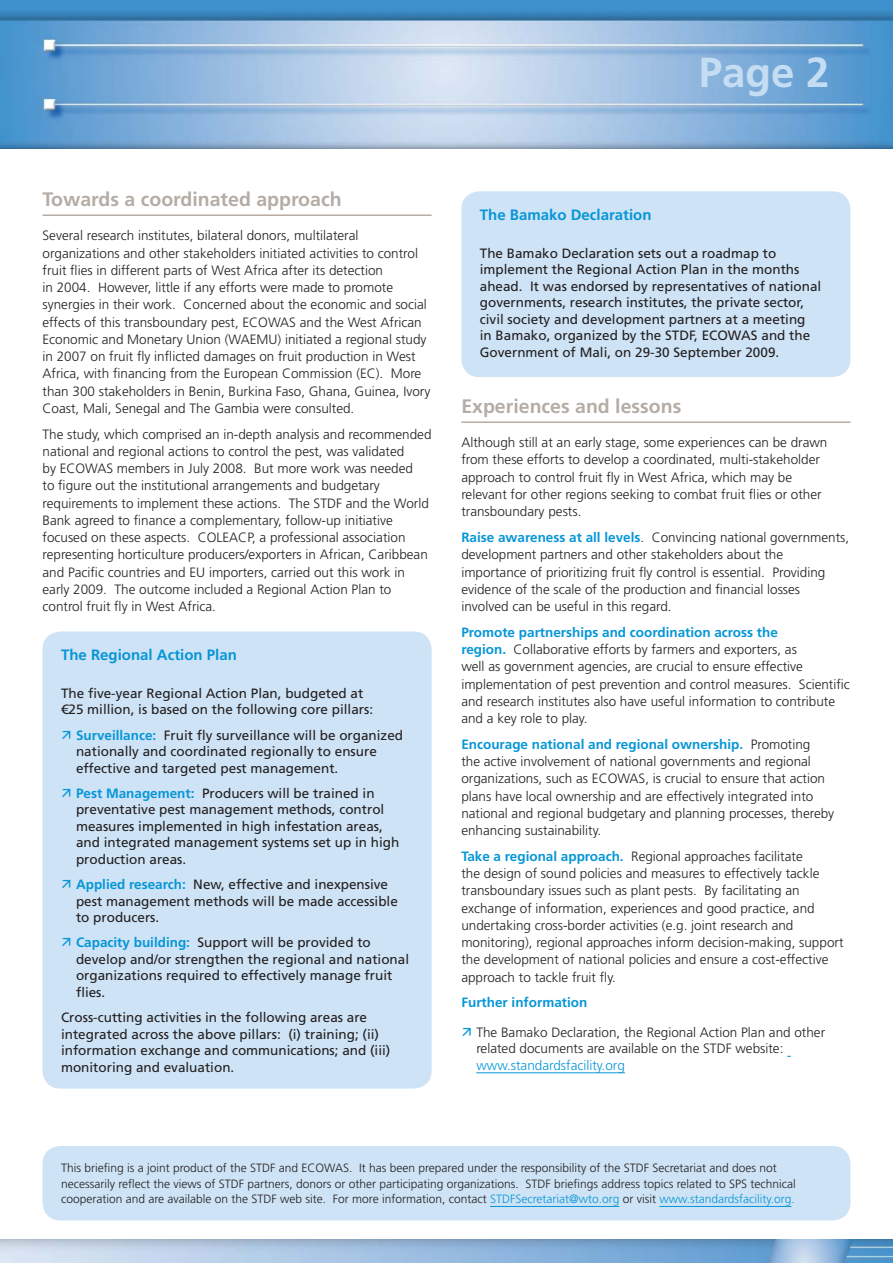
<style>
.page{position:relative;width:893px;height:1263px;background:#fff}
.page>*{position:absolute;margin:0;border:0;box-sizing:border-box;transform-origin:0 0}
.t1{font:700 42px "Frutiger LT Std";color:#c4ddf2}
.t2{font:700 19.5px "Frutiger LT Std";color:#b5ada5}
.t3{font:700 15px "Frutiger LT Std";color:#0696d7}
.t4{font:300 13.5px/17.2px "Frutiger LT Std";color:#231f20}
.t5{font:13.5px/16.5px "Frutiger LT Std";color:#231f20}
.t6{font:300 13.5px "Frutiger LT Std";color:#0696d7}
.t7{font:700 13.5px "Frutiger LT Std";color:#0696d7}
.t8{font:300 12px/15.8px "Frutiger LT Std";color:#231f20}
.s1{font-weight:700;color:#0696d7}
.s2{color:#0696d7}
</style>
<div class="page">
<img style="left:0;top:0;width:893px;height:149px">
<img style="left:0;top:1240px;width:893px;height:23px">
<hr style="left:461px;top:421px;width:389px;height:2px;background:#b5ada5">
<hr style="left:476px;top:1072px;width:149px;height:1px;background:#0696d7">
<div style="left:43px;top:1146px;width:807px;height:74px;background:#cee3f5;border-radius:18px"></div>
<hr style="left:490px;top:1206px;width:129px;height:1px;background:#0696d7">
<hr style="left:659px;top:1206px;width:132px;height:1px;background:#0696d7">
<div style="left:43px;top:631px;width:389px;height:457px;background:#cee3f5;border-radius:18px"></div>
<hr style="left:43px;top:214px;width:389px;height:2px;background:#b5ada5">
<div style="left:461px;top:191px;width:389px;height:186px;background:#cee3f5;border-radius:18px"></div>
<h1 class="t1" style="left:699px;top:48px;width:132px">Page 2</h1>
<h2 class="t2" style="left:43px;top:188px;width:301px">Towards a coordinated approach</h2>
<p class="t4" style="left:43px;top:227px;width:389px">Several research institutes, bilateral donors, multilateral organizations and other stakeholders initiated activities to control fruit flies in different parts of West Africa after its detection<br>in 2004. However, little if any efforts were made to promote synergies in their work. Concerned about the economic and social effects of this transboundary pest, ECOWAS and the West African Economic and Monetary Union (WAEMU) initiated a regional study in 2007 on fruit fly inflicted damages on fruit production in West Africa, with financing from the European Commission (EC). More than 300 stakeholders in Benin, Burkina Faso, Ghana, Guinea, Ivory Coast, Mali, Senegal and The Gambia were consulted.</p>
<p class="t4" style="left:43px;top:425px;width:391px">The study, which comprised an in-depth analysis and recommended national and regional actions to control the pest, was validated<br>by ECOWAS members in July 2008. But more work was needed<br>to figure out the institutional arrangements and budgetary requirements to implement these actions. The STDF and the World Bank agreed to finance a complementary, follow-up initiative focused on these aspects. COLEACP, a professional association representing horticulture producers/exporters in African, Caribbean and Pacific countries and EU importers, carried out this work in early 2009. The outcome included a Regional Action Plan to control fruit fly in West Africa.</p>
<p class="t3" style="left:61px;top:646px;width:177px">The Regional Action Plan</p>
<p class="t5" style="left:61px;top:685px;width:314px">The five-year Regional Action Plan, budgeted at €25 million, is based on the following core pillars:</p>
<p class="t5" style="left:76px;top:727px;width:329px"><span class="s1">Surveillance:</span> Fruit fly surveillance will be organized nationally and coordinated regionally to ensure effective and targeted pest management.</p>
<p class="t5" style="left:76px;top:785px;width:325px"><span class="s1">Pest Management:</span> Producers will be trained in preventative pest management methods, control measures implemented in high infestation areas, and integrated management systems set up in high production areas.</p>
<p class="t5" style="left:76px;top:876px;width:323px"><span class="s1">Applied research:</span> New, effective and inexpensive pest management methods will be made accessible to producers.</p>
<p class="t5" style="left:76px;top:934px;width:335px"><span class="s1">Capacity building:</span> Support will be provided to develop and/or strengthen the regional and national organizations required to effectively manage fruit flies.</p>
<p class="t5" style="left:61px;top:1009px;width:331px">Cross-cutting activities in the following areas are integrated across the above pillars: (i) training; (ii) information exchange and communications; and (iii) monitoring and evaluation.</p>
<p class="t3" style="left:480px;top:206px;width:173px">The Bamako Declaration</p>
<p class="t5" style="left:480px;top:245px;width:343px">The Bamako Declaration sets out a roadmap to implement the Regional Action Plan in the months ahead. It was endorsed by representatives of national governments, research institutes, the private sector, civil society and development partners at a meeting<br>in Bamako, organized by the STDF, ECOWAS and the Government of Mali, on 29-30 September 2009.</p>
<h2 class="t2" style="left:461px;top:395px;width:221px">Experiences and lessons</h2>
<p class="t4" style="left:461px;top:434px;width:368px">Although still at an early stage, some experiences can be drawn from these efforts to develop a coordinated, multi-stakeholder approach to control fruit fly in West Africa, which may be relevant for other regions seeking to combat fruit flies or other transboundary pests.</p>
<p class="t4" style="left:461px;top:529px;width:389px"><span class="s1">Raise awareness at all levels</span>. Convincing national governments, development partners and other stakeholders about the importance of prioritizing fruit fly control is essential. Providing evidence of the scale of the production and financial losses involved can be useful in this regard.</p>
<p class="t4" style="left:461px;top:624px;width:390px"><span class="s1">Promote partnerships and coordination across the<br>region.</span> Collaborative efforts by farmers and exporters, as<br>well as government agencies, are crucial to ensure effective implementation of pest prevention and control measures. Scientific and research institutes also have useful information to contribute and a key role to play.</p>
<p class="t4" style="left:461px;top:736px;width:374px"><span class="s1">Encourage national and regional ownership.</span> Promoting<br>the active involvement of national governments and regional organizations, such as ECOWAS, is crucial to ensure that action plans have local ownership and are effectively integrated into national and regional budgetary and planning processes, thereby enhancing sustainability.</p>
<p class="t4" style="left:461px;top:848px;width:384px"><span class="s1">Take a regional approach.</span> Regional approaches facilitate<br>the design of sound policies and measures to effectively tackle transboundary issues such as plant pests. By facilitating an exchange of information, experiences and good practice, and undertaking cross-border activities (e.g. joint research and monitoring), regional approaches inform decision-making, support the development of national policies and ensure a cost-effective approach to tackle fruit fly.</p>
<p class="t7" style="left:461px;top:995px;width:128px">Further information</p>
<p class="t4" style="left:476px;top:1024px;width:350px;line-height:16.5px">The Bamako Declaration, the Regional Action Plan and other related documents are available on the STDF website:</p>
<p class="t6" style="left:476px;top:1057px;width:150px">www.standardsfacility.org</p>
<p class="t8" style="left:61px;top:1160px;width:736px">This briefing is a joint product of the STDF and ECOWAS. It has been prepared under the responsibility of the STDF Secretariat and does not necessarily reflect the views of STDF partners, donors or other participating organizations. STDF briefings address topics related to SPS technical cooperation and are available on the STDF web site. For more information, contact <span class="s2">STDFSecretariat@wto.org</span> or visit <span class="s2">www.standardsfacility.org.</span></p>
</div>
